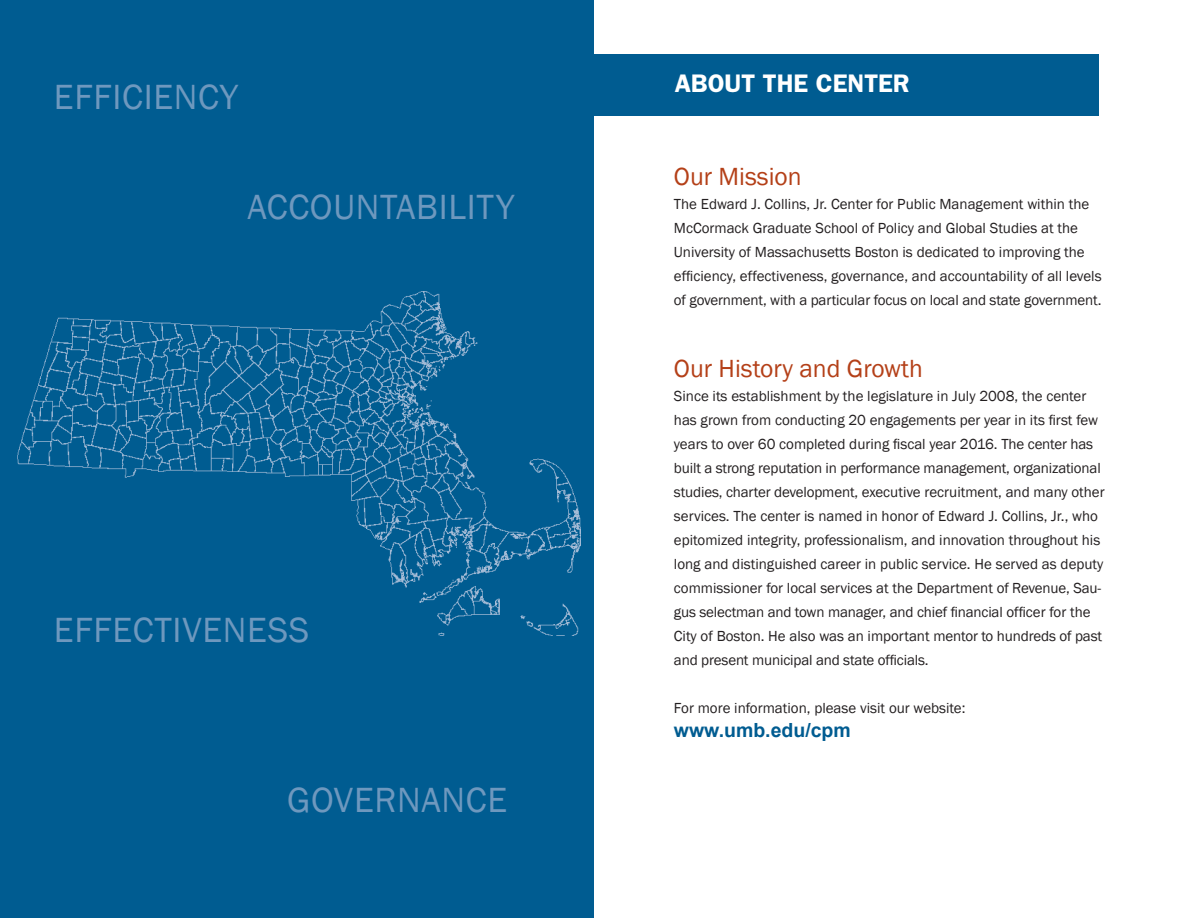
<style>
.page{position:relative;width:1188px;height:918px;background:#fff}
.page>*{position:absolute;margin:0;border:0;box-sizing:border-box;transform-origin:0 0}
.t1{font:36px "Franklin Gothic";letter-spacing:.02em;color:#6e98be}
.t2{font:25.5px "Franklin Gothic";color:#b44018}
.t3{font:600 25.5px "ITC Franklin Gothic Std";color:#fff}
.t4{font:700 19.5px "Arial";color:#005c91}
.t5{font:15px/24px "Franklin Gothic";color:#231f20}
</style>
<div class="page">
<div style="left:0;top:0;width:594px;height:918px;background:#005c91"></div>
<img style="left:18px;top:292px;width:562px;height:344px">
<div style="left:588px;top:54px;width:511px;height:61px;background:#005c91"></div>
<h1 class="t1" style="left:54px;top:74px;width:186px">EFFICIENCY</h1>
<h1 class="t1" style="left:248px;top:185px;width:268px">ACCOUNTABILITY</h1>
<h1 class="t1" style="left:54px;top:607px;width:257px">EFFECTIVENESS</h1>
<h1 class="t1" style="left:287px;top:777px;width:222px">GOVERNANCE</h1>
<h2 class="t3" style="left:675px;top:69px;width:237px">ABOUT THE CENTER</h2>
<h2 class="t2" style="left:674px;top:161px;width:129px">Our Mission</h2>
<p class="t5" style="left:674px;top:193px;width:429px">The Edward J. Collins, Jr. Center for Public Management within the McCormack Graduate School of Policy and Global Studies at the University of Massachusetts Boston is dedicated to improving the efficiency, effectiveness, governance, and accountability of all levels of government, with a particular focus on local and state government.</p>
<h2 class="t2" style="left:674px;top:353px;width:250px">Our History and Growth</h2>
<p class="t5" style="left:674px;top:385px;width:432px">Since its establishment by the legislature in July 2008, the center has grown from conducting 20 engagements per year in its first few years to over 60 completed during fiscal year 2016. The center has built a strong reputation in performance management, organizational studies, charter development, executive recruitment, and many other services. The center is named in honor of Edward J. Collins, Jr., who epitomized integrity, professionalism, and innovation throughout his long and distinguished career in public service. He served as deputy commissioner for local services at the Department of Revenue, Sau&shy;gus selectman and town manager, and chief financial officer for the City of Boston. He also was an important mentor to hundreds of past and present municipal and state officials.</p>
<p class="t5" style="left:674px;top:697px;width:293px">For more information, please visit our website:</p>
<h3 class="t4" style="left:674px;top:717px;width:178px">www.umb.edu/cpm</h3>
</div>
